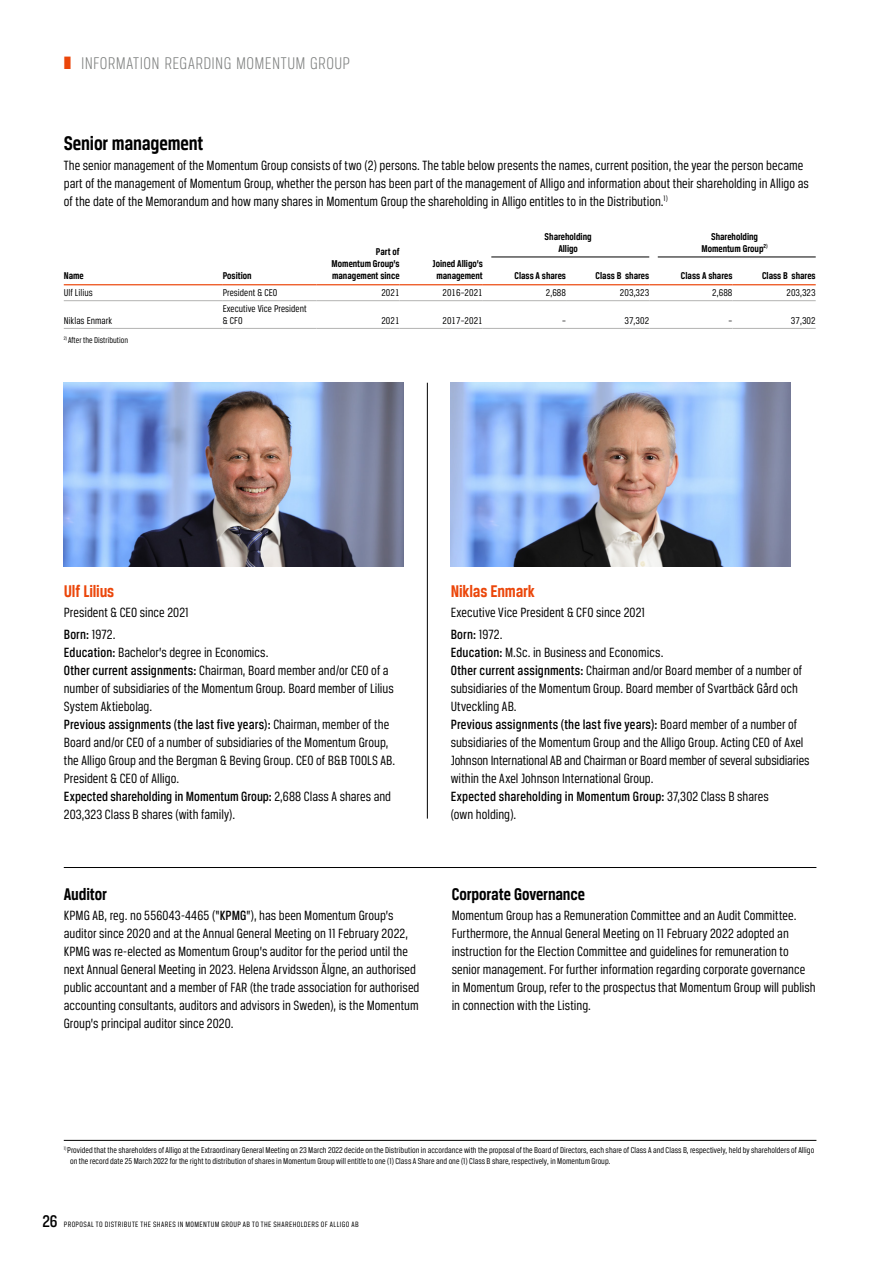
<style>
.page{position:relative;width:893px;height:1263px;background:#fff}
.page>*{position:absolute;margin:0;border:0;box-sizing:border-box;transform-origin:0 0}
.t1{font:700 21px "Breuer Condensed";letter-spacing:-.01em;color:#000}
.t2{font:300 18px "Breuer Condensed";letter-spacing:.02em;color:#7b7d7c}
.t3{font:700 18px "Breuer Condensed";letter-spacing:-.005em;color:#000}
.t4{font:700 18px "Breuer Condensed";letter-spacing:-.01em;color:#eb460a}
.t5{font:14.25px/18px "Breuer Condensed";color:#000}
.t6{font:700 10.5px/12px "Breuer Condensed";color:#000;text-align:center}
.t7{font:10.5px/12.5px "Breuer Condensed";letter-spacing:.005em;color:#000}
.t8{font:9px/10.8px "Breuer Condensed";letter-spacing:.005em;color:#000}
.t9{font:8.25px "Breuer Condensed";letter-spacing:.05em;color:#000}
.s1{color:#eb460a}
.s2{font-weight:500}
.s3{font-weight:500;font-size:18px}
</style>
<div class="page">
<img style="left:64px;top:383px;width:340px;height:184px">
<img style="left:451px;top:383px;width:340px;height:184px">
<hr style="left:64px;top:1140px;width:752px;height:1px;background:#000">
<hr style="left:64px;top:284px;width:159px;height:1px;background:#eb460a">
<hr style="left:223px;top:284px;width:93px;height:1px;background:#eb460a">
<hr style="left:316px;top:284px;width:84px;height:1px;background:#eb460a">
<hr style="left:400px;top:284px;width:83px;height:1px;background:#eb460a">
<hr style="left:64px;top:300px;width:159px;height:1px;background:#b3b3b2">
<hr style="left:223px;top:300px;width:93px;height:1px;background:#b3b3b2">
<hr style="left:316px;top:300px;width:84px;height:1px;background:#b3b3b2">
<hr style="left:400px;top:300px;width:83px;height:1px;background:#b3b3b2">
<hr style="left:483px;top:300px;width:83px;height:1px;background:#b3b3b2">
<hr style="left:566px;top:300px;width:83px;height:1px;background:#b3b3b2">
<hr style="left:649px;top:300px;width:83px;height:1px;background:#b3b3b2">
<hr style="left:732px;top:300px;width:84px;height:1px;background:#b3b3b2">
<hr style="left:64px;top:328px;width:159px;height:1px;background:#b3b3b2">
<hr style="left:223px;top:328px;width:93px;height:1px;background:#b3b3b2">
<hr style="left:316px;top:328px;width:84px;height:1px;background:#b3b3b2">
<hr style="left:400px;top:328px;width:83px;height:1px;background:#b3b3b2">
<hr style="left:483px;top:328px;width:83px;height:1px;background:#b3b3b2">
<hr style="left:566px;top:328px;width:83px;height:1px;background:#b3b3b2">
<hr style="left:649px;top:328px;width:83px;height:1px;background:#b3b3b2">
<hr style="left:732px;top:328px;width:84px;height:1px;background:#b3b3b2">
<hr style="left:566px;top:284px;width:83px;height:1px;background:#eb460a">
<hr style="left:732px;top:284px;width:84px;height:1px;background:#eb460a">
<hr style="left:483px;top:284px;width:83px;height:1px;background:#eb460a">
<hr style="left:649px;top:284px;width:83px;height:1px;background:#eb460a">
<hr style="left:491px;top:257px;width:158px;height:1px;background:#000">
<hr style="left:658px;top:257px;width:158px;height:1px;background:#000">
<hr style="left:64px;top:867px;width:752px;height:1px;background:#000">
<hr style="left:427px;top:383px;width:1px;height:436px;background:#000">
<p class="t2" style="left:64px;top:54px;width:288px"><span class="s1">❚</span> INFORMATION REGARDING MOMENTUM GROUP</p>
<h1 class="t1" style="left:64px;top:132px;width:141px">Senior management</h1>
<p class="t5" style="left:64px;top:156px;width:747px">The senior management of the Momentum Group consists of two (2) persons. The table below presents the names, current position, the year the person became part of the management of Momentum Group, whether the person has been part of the management of Alligo and information about their shareholding in Alligo as of the date of the Memorandum and how many shares in Momentum Group the shareholding in Alligo entitles to in the Distribution.<sup>1)</sup></p>
<p class="t6" style="left:64px;top:270px;width:22px">Name</p>
<p class="t6" style="left:223px;top:270px;width:30px">Position</p>
<p class="t6" style="left:332px;top:246px;width:69px;text-align:justify;text-indent:44px">Part of Momentum Group’s management since</p>
<p class="t6" style="left:433px;top:258px;width:52px">Joined Alligo’s management</p>
<p class="t6" style="left:545px;top:230px;width:49px">Shareholding<br>Alligo</p>
<p class="t6" style="left:701px;top:230px;width:68px">Shareholding<br>Momentum Group<sup>2)</sup></p>
<p class="t6" style="left:514px;top:270px;width:53px">Class A shares</p>
<p class="t6" style="left:596px;top:270px;width:55px">Class B shares</p>
<p class="t6" style="left:681px;top:270px;width:53px">Class A shares</p>
<p class="t6" style="left:762px;top:270px;width:55px">Class B shares</p>
<p class="t7" style="left:64px;top:287px;width:30px">Ulf Lilius</p>
<p class="t7" style="left:223px;top:287px;width:56px">President &amp; CEO</p>
<p class="t7" style="left:381px;top:287px;width:20px">2021</p>
<p class="t7" style="left:442px;top:287px;width:42px">2016–2021</p>
<p class="t7" style="left:546px;top:287px;width:22px">2,688</p>
<p class="t7" style="left:620px;top:287px;width:31px">203,323</p>
<p class="t7" style="left:712px;top:287px;width:22px">2,688</p>
<p class="t7" style="left:786px;top:287px;width:31px">203,323</p>
<p class="t7" style="left:64px;top:314px;width:50px">Niklas Enmark</p>
<p class="t7" style="left:223px;top:302px;width:85px">Executive Vice President &amp; CFO</p>
<p class="t7" style="left:381px;top:314px;width:20px">2021</p>
<p class="t7" style="left:442px;top:314px;width:42px">2017–2021</p>
<p class="t7" style="left:562px;top:314px;width:5px">–</p>
<p class="t7" style="left:624px;top:314px;width:26px">37,302</p>
<p class="t7" style="left:729px;top:314px;width:5px">–</p>
<p class="t7" style="left:791px;top:314px;width:26px">37,302</p>
<p class="t8" style="left:64px;top:334px;width:66px"><sup>2)</sup> After the Distribution</p>
<p class="t4" style="left:64px;top:581px;width:52px">Ulf Lilius</p>
<p class="t5" style="left:64px;top:601px;width:127px;line-height:22.2px">President &amp; CEO since 2021<br><span class="s2">Born:</span> 1972.</p>
<p class="t5" style="left:64px;top:643px;width:333px"><span class="s2">Education:</span> Bachelor’s degree in Economics.<br><span class="s2">Other current assignments:</span> Chairman, Board member and/or CEO of a number of subsidiaries of the Momentum Group. Board member of Lilius System Aktiebolag.<br><span class="s2">Previous assignments (the last five years):</span> Chairman, member of the Board and/or CEO of a number of subsidiaries of the Momentum Group, the Alligo Group and the Bergman &amp; Beving Group. CEO of B&amp;B TOOLS AB.<br>President &amp; CEO of Alligo.<br><span class="s2">Expected shareholding in Momentum Group:</span> 2,688 Class A shares and 203,323 Class B shares (with family).</p>
<p class="t3" style="left:64px;top:884px;width:45px">Auditor</p>
<p class="t5" style="left:64px;top:906px;width:357px">KPMG AB, reg. no 556043-4465 (“<span class="s2">KPMG</span>”), has been Momentum Group’s auditor since 2020 and at the Annual General Meeting on 11 February 2022, KPMG was re-elected as Momentum Group’s auditor for the period until the next Annual General Meeting in 2023. Helena Arvidsson Älgne, an authorised public accountant and a member of FAR (the trade association for authorised accounting consultants, auditors and advisors in Sweden), is the Momentum Group’s principal auditor since 2020.</p>
<p class="t4" style="left:451px;top:581px;width:86px">Niklas Enmark</p>
<p class="t5" style="left:451px;top:601px;width:196px;line-height:22.2px">Executive Vice President &amp; CFO since 2021<br><span class="s2">Born:</span> 1972.</p>
<p class="t5" style="left:451px;top:643px;width:360px"><span class="s2">Education:</span> M.Sc. in Business and Economics.<br><span class="s2">Other current assignments:</span> Chairman and/or Board member of a number of subsidiaries of the Momentum Group. Board member of Svartbäck Gård och Utveckling AB.<br><span class="s2">Previous assignments (the last five years):</span> Board member of a number of subsidiaries of the Momentum Group and the Alligo Group. Acting CEO of Axel Johnson International AB and Chairman or Board member of several subsidiaries within the Axel Johnson International Group.<br><span class="s2">Expected shareholding in Momentum Group:</span> 37,302 Class B shares<br>(own holding).</p>
<p class="t3" style="left:452px;top:884px;width:135px">Corporate Governance</p>
<p class="t5" style="left:452px;top:906px;width:365px">Momentum Group has a Remuneration Committee and an Audit Committee.<br>Furthermore, the Annual General Meeting on 11 February 2022 adopted an instruction for the Election Committee and guidelines for remuneration to senior management. For further information regarding corporate governance in Momentum Group, refer to the prospectus that Momentum Group will publish in connection with the Listing.</p>
<p class="t8" style="left:70px;top:1145px;width:746px;text-indent:-6px"><sup>1)</sup> Provided that the shareholders of Alligo at the Extraordinary General Meeting on 23 March 2022 decide on the Distribution in accordance with the proposal of the Board of Directors, each share of Class A and Class B, respectively, held by shareholders of Alligo on the record date 25 March 2022 for the right to distribution of shares in Momentum Group will entitle to one (1) Class A Share and one (1) Class B share, respectively, in Momentum Group.</p>
<p class="t9" style="left:43px;top:1220px;width:318px"><span class="s3">26</span> PROPOSAL TO DISTRIBUTE THE SHARES IN MOMENTUM GROUP AB TO THE SHAREHOLDERS OF ALLIGO AB</p>
</div>
